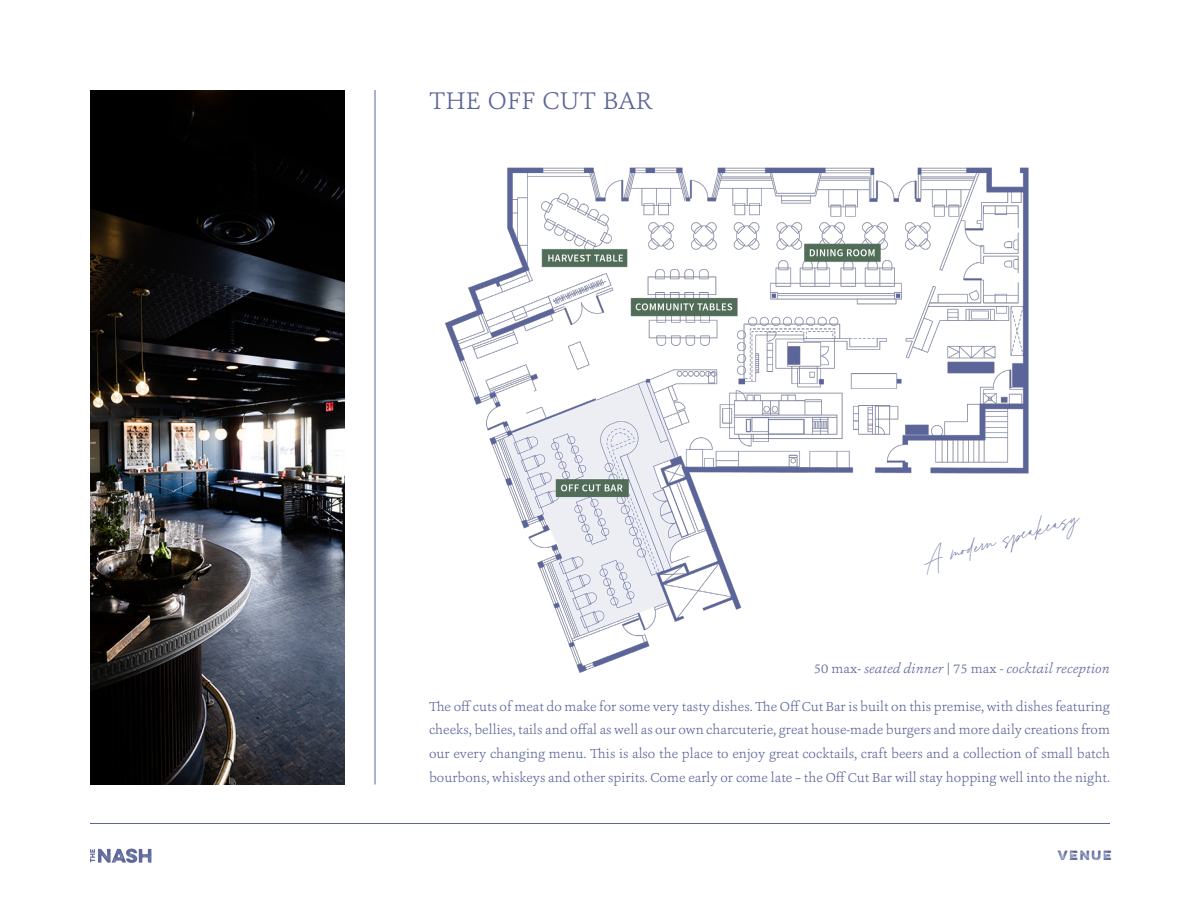
<style>
.page{position:relative;width:1200px;height:900px;background:#fff}
.page>*{position:absolute;margin:0;border:0;box-sizing:border-box;transform-origin:0 0}
.t1{font:300 25.2px "Ashbury";letter-spacing:.015em;color:#5b6599}
.t2{font:18px "Harlow Duo Script";color:#5b6599}
.t3{font:300 13.5px/23.7px "Ashbury";letter-spacing:.005em;color:#5b6599;text-align:justify}
.t4{font:italic 300 13.5px "Ashbury";letter-spacing:.005em;color:#5b6599}
.t5{font:300 12px "Eveleth";letter-spacing:.15em;color:#5b6599}
.s1{font-style:normal}
</style>
<div class="page">
<hr style="left:90px;top:823px;width:1020px;height:1px;background:#5b6599">
<svg style="left:90px;top:849px;width:61px;height:14px"></svg>
<img style="left:445px;top:167px;width:584px;height:506px">
<img style="left:90px;top:90px;width:255px;height:694px">
<hr style="left:375px;top:90px;width:1px;height:694px;background:#5b6599">
<p class="t1" style="left:429px;top:85px;width:226px">THE OFF CUT BAR</p>
<p class="t2" style="left:924px;top:557px;width:162px;rotate:-16deg">A modern sp eakeasy</p>
<p class="t4" style="left:814px;top:660px;width:298px"><span class="s1">50 max-</span> seated dinner <span class="s1">| 75 max -</span> cocktail reception</p>
<p class="t3" style="left:429px;top:694px;width:683px">The off cuts of meat do make for some very tasty dishes. The Off Cut Bar is built on this premise, with dishes featuring cheeks, bellies, tails and offal as well as our own charcuterie, great house-made burgers and more daily creations from our every changing menu. This is also the place to enjoy great cocktails, craft beers and a collection of small batch bourbons, whiskeys and other spirits. Come early or come late – the Off Cut Bar will stay hopping well into the night.</p>
<p class="t5" style="left:1058px;top:846px;width:55px">VENUE</p>
</div>
